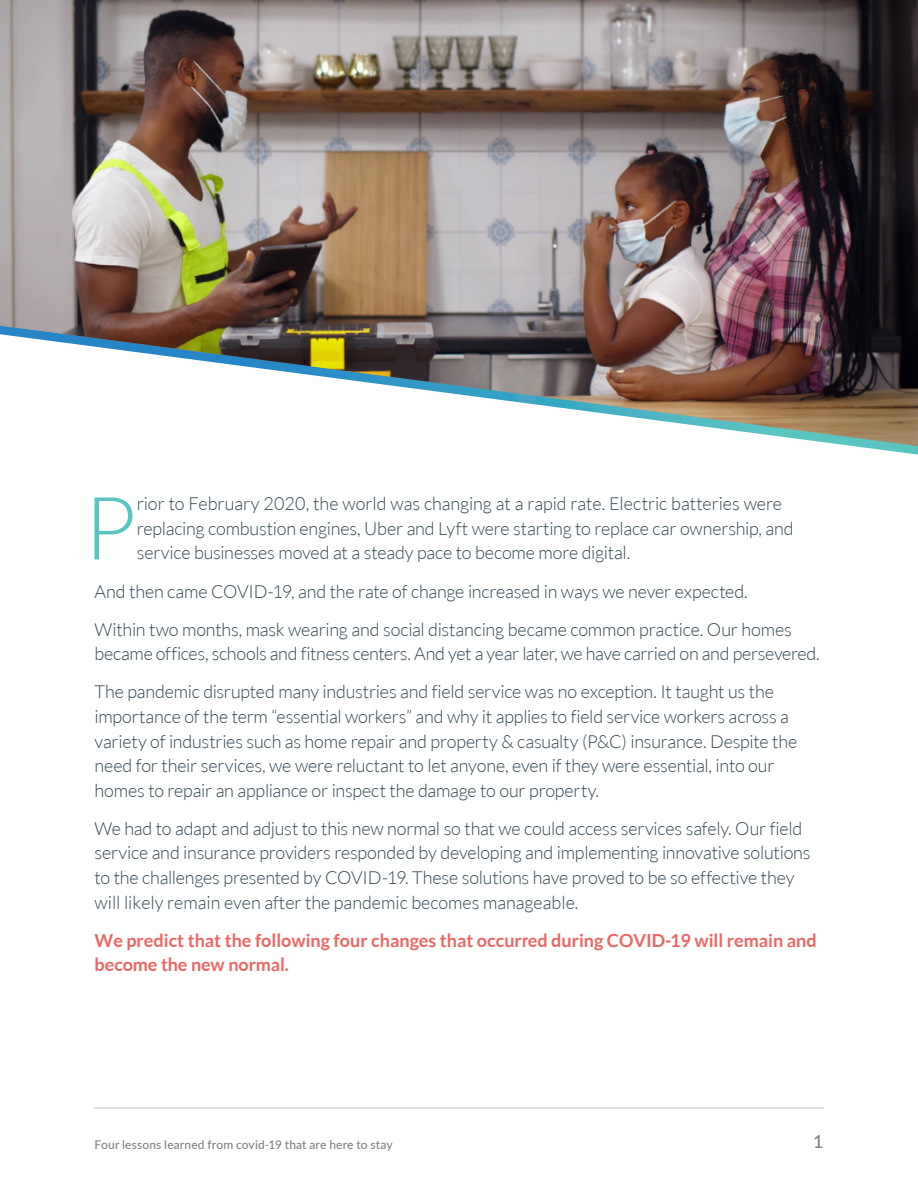
<style>
.page{position:relative;width:918px;height:1188px;background:#fff}
.page>*{position:absolute;margin:0;border:0;box-sizing:border-box;transform-origin:0 0}
.t1{font:300 87.6px "Lato";color:#5ac4c1}
.t2{font:300 18px/24.6px "Lato";letter-spacing:-.01em;color:#344855}
.t3{font:700 18px/24.9px "Lato";color:#ed6666}
.t4{font:500 18px "Lato";color:#818285}
.t5{font:500 12px "Lato";letter-spacing:.01em;color:#818285}
.s1{font-family:"Arial Narrow"}
</style>
<div class="page">
<hr style="left:94px;top:1107px;width:730px;height:2px;background:#dedee0">
<img style="left:0;top:0;width:918px;height:446px">
<h1 class="t1" style="left:84px;top:481px;width:53px">P</h1>
<p class="t2" style="left:137px;top:492px;width:658px">rior to February 2020, the world was changing at a rapid rate. Electric batteries were replacing combustion engines, Uber and Lyft were starting to replace car ownership, and service businesses moved at a steady pace to become more digital.</p>
<p class="t2" style="left:95px;top:572px;width:699px;line-height:38.1px">And then came COVID-19, and the rate of change increased in ways we never expected.<br>Within two months, mask wearing and social distancing became common practice. Our homes</p>
<p class="t2" style="left:95px;top:635px;width:727px;line-height:38.1px">became offices, schools and fitness centers. And yet a year later, we have carried on and persevered.<br>The pandemic disrupted many industries and field service was no exception. It taught us the</p>
<p class="t2" style="left:95px;top:704px;width:704px">importance of the term “essential workers” and why it applies to field service workers across a variety of industries such as home repair and property &amp; casualty (P&amp;C) insurance. Despite the need for their services, we were reluctant to let anyone, even if they were essential, into our homes to repair an appliance or inspect the damage to our property.</p>
<p class="t2" style="left:95px;top:816px;width:718px">We had to adapt and adjust to this new normal so that we could access services safely. Our field service and insurance providers responded by developing and implementing innovative solutions to the challenges presented by COVID-19. These solutions have proved to be so effective they will likely remain even after the pandemic becomes manageable.</p>
<p class="t3" style="left:95px;top:927px;width:724px">We predict that the following four changes that occur<span class="s1">r</span>ed during COVID-19 will remain and become the new normal.</p>
<p class="t5" style="left:94px;top:1136px;width:300px">Four lessons learned from covid-19 that are here to stay</p>
<p class="t4" style="left:813px;top:1129px;width:12px">1</p>
</div>
